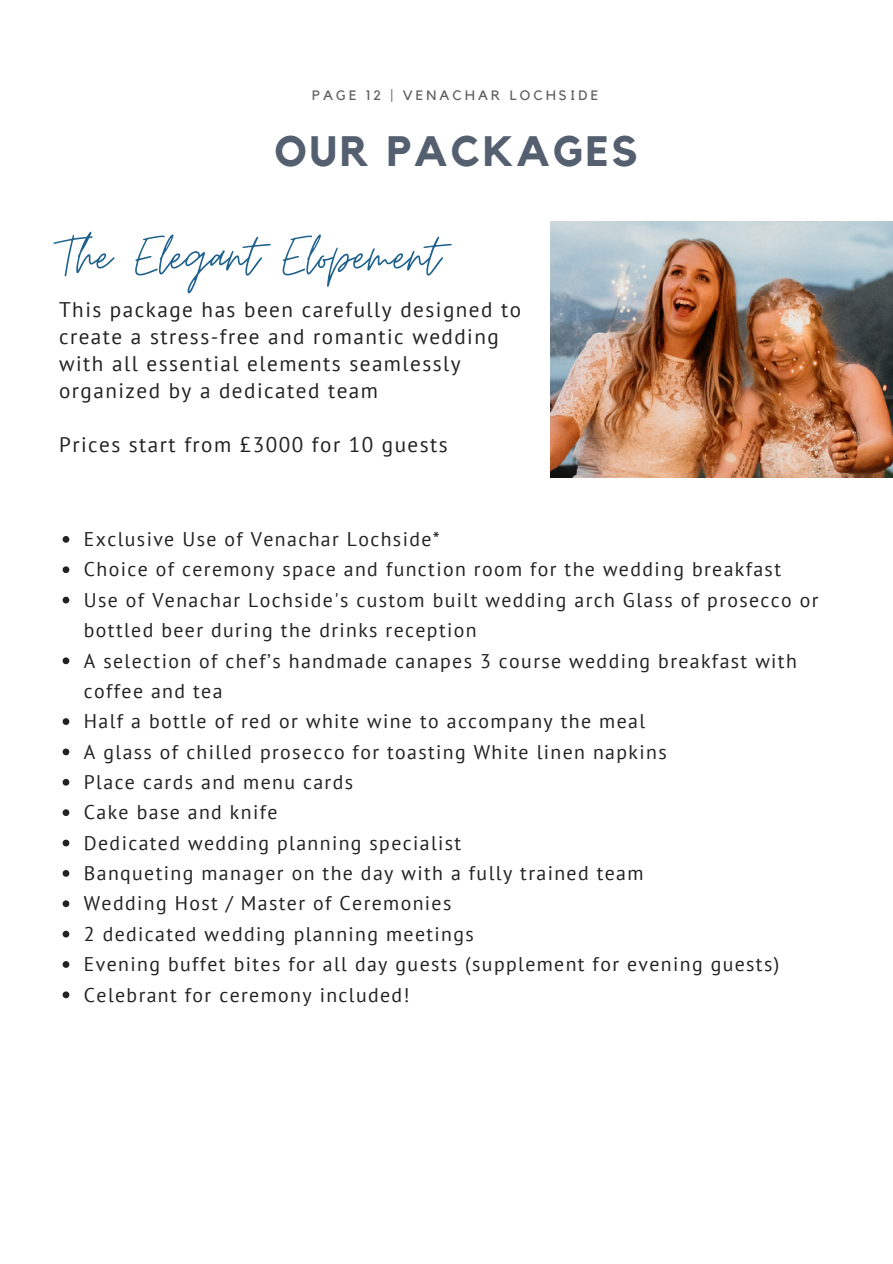
<style>
.page{position:relative;width:893px;height:1264px;background:#fff}
.page>*{position:absolute;margin:0;border:0;box-sizing:border-box;transform-origin:0 0}
.t1{font:62.55px "Moon Time";color:#1f628e}
.t2{font:700 42.3px "Kollektif";letter-spacing:.07em;color:#545f6f}
.t3{font:21.15px/27px "PT Sans";letter-spacing:.07em;color:#222}
.t4{font:19.8px/30.3px "PT Sans";letter-spacing:.07em;color:#222}
.t5{font:13.65px "Kollektif";letter-spacing:.23em;color:#222}
</style>
<div class="page">
<img style="left:551px;top:221px;width:341px;height:257px">
<svg style="left:63px;top:536px;width:6px;height:6px"></svg>
<svg style="left:63px;top:566px;width:6px;height:7px"></svg>
<svg style="left:63px;top:596px;width:6px;height:7px"></svg>
<svg style="left:63px;top:657px;width:6px;height:7px"></svg>
<svg style="left:63px;top:718px;width:6px;height:7px"></svg>
<svg style="left:63px;top:748px;width:6px;height:7px"></svg>
<svg style="left:63px;top:779px;width:6px;height:6px"></svg>
<svg style="left:63px;top:809px;width:6px;height:7px"></svg>
<svg style="left:63px;top:839px;width:6px;height:7px"></svg>
<svg style="left:63px;top:870px;width:6px;height:6px"></svg>
<svg style="left:63px;top:900px;width:6px;height:7px"></svg>
<svg style="left:63px;top:930px;width:6px;height:7px"></svg>
<svg style="left:63px;top:961px;width:6px;height:6px"></svg>
<svg style="left:63px;top:991px;width:6px;height:7px"></svg>
<p class="t5" style="left:312px;top:89px;width:288px">PAGE 12 | VENACHAR LOCHSIDE</p>
<p class="t2" style="left:274px;top:131px;width:364px">OUR PACKAGES</p>
<p class="t1" style="left:59px;top:218px;width:382px">The Elegant Elopement</p>
<p class="t3" style="left:59px;top:295px;width:463px">This package has been carefully designed to create a stress-free and romantic wedding with all essential elements seamlessly organized by a dedicated team</p>
<p class="t3" style="left:59px;top:430px;width:390px">Prices start from £3000 for 10 guests</p>
<p class="t4" style="left:84px;top:523px;width:357px">Exclusive Use of Venachar Lochside*</p>
<p class="t4" style="left:84px;top:554px;width:698px">Choice of ceremony space and function room for the wedding breakfast</p>
<p class="t4" style="left:84px;top:584px;width:736px">Use of Venachar Lochside's custom built wedding arch Glass of prosecco or bottled beer during the drinks reception</p>
<p class="t4" style="left:84px;top:645px;width:714px">A selection of chef’s handmade canapes 3 course wedding breakfast with coffee and tea</p>
<p class="t4" style="left:84px;top:705px;width:562px">Half a bottle of red or white wine to accompany the meal</p>
<p class="t4" style="left:84px;top:736px;width:584px">A glass of chilled prosecco for toasting White linen napkins</p>
<p class="t4" style="left:84px;top:766px;width:271px">Place cards and menu cards</p>
<p class="t4" style="left:84px;top:797px;width:195px">Cake base and knife</p>
<p class="t4" style="left:84px;top:827px;width:379px">Dedicated wedding planning specialist</p>
<p class="t4" style="left:84px;top:857px;width:561px">Banqueting manager on the day with a fully trained team</p>
<p class="t4" style="left:84px;top:888px;width:369px">Wedding Host / Master of Ceremonies</p>
<p class="t4" style="left:84px;top:918px;width:391px">2 dedicated wedding planning meetings</p>
<p class="t4" style="left:84px;top:948px;width:696px">Evening buffet bites for all day guests (supplement for evening guests)</p>
<p class="t4" style="left:84px;top:979px;width:327px">Celebrant for ceremony included!</p>
</div>
